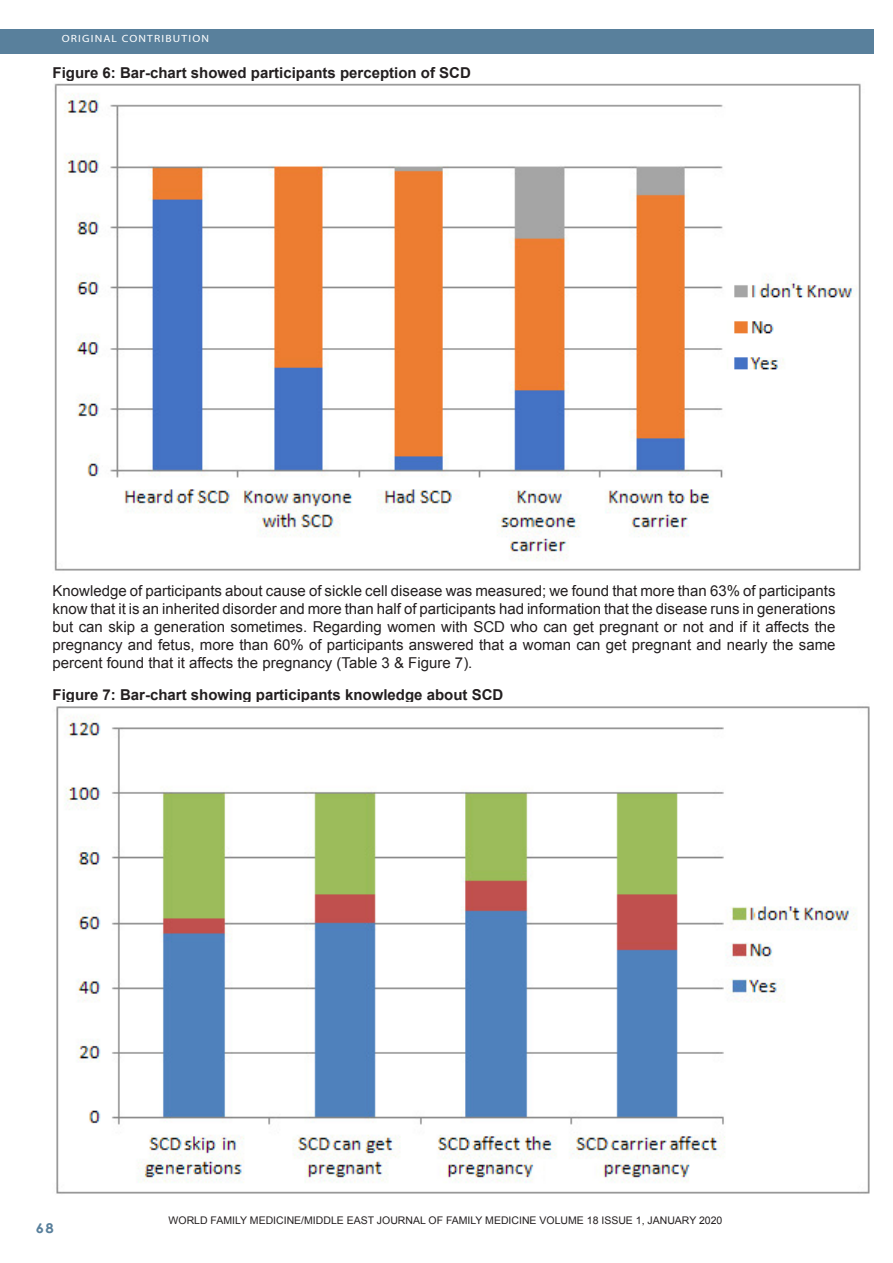
<style>
.page{position:relative;width:893px;height:1263px;background:#fff}
.page>*{position:absolute;margin:0;border:0;box-sizing:border-box;transform-origin:0 0}
.Footnote_Text{font:15px/18px "Arial";color:#231f20;text-align:justify}
.Footnote_Text-2{font:700 15px "Arial";color:#231f20}
.t1{font:700 13.5px "Century Gothic";color:#59809c;scale:1.1 1}
.Footnote_Text-3{font:10.5px "Arial";color:#231f20}
.t2{font:10.5px "Myriad";letter-spacing:.1em;color:#fff;scale:1.1 1}
</style>
<div class="page">
<div style="left:0;top:30px;width:840px;height:24px;background:#59809c"></div>
<img style="left:54px;top:83px;width:807px;height:488px">
<img style="left:56px;top:706px;width:814px;height:488px">
<div style="left:828px;top:30px;width:45px;height:24px;background:#59809c"></div>
<p class="t2" style="left:62px;top:34px;width:135px">ORIGINAL CONTRIBUTION</p>
<p class="Footnote_Text-2" style="left:52px;top:63px;width:420px">Figure 6: Bar-chart showed participants perception of SCD</p>
<p class="Footnote_Text" style="left:52px;top:582px;width:784px">Knowledge of participants about cause of sickle cell disease was measured; we found that more than 63% of participants know that it is an inherited disorder and more than half of participants had information that the disease runs in generations but can skip a generation sometimes. Regarding women with SCD who can get pregnant or not and if it affects the pregnancy and fetus, more than 60% of participants answered that a woman can get pregnant and nearly the same percent found that it affects the pregnancy (Table 3 &amp; Figure 7).</p>
<p class="Footnote_Text-2" style="left:52px;top:684px;width:452px">Figure 7: Bar-chart showing participants knowledge about SCD</p>
<p class="t1" style="left:36px;top:1217px;width:18px">68</p>
<p class="Footnote_Text-3" style="left:169px;top:1214px;width:555px">WORLD FAMILY MEDICINE/MIDDLE EAST JOURNAL OF FAMILY MEDICINE VOLUME 18 ISSUE 1, JANUARY 2020</p>
</div>
